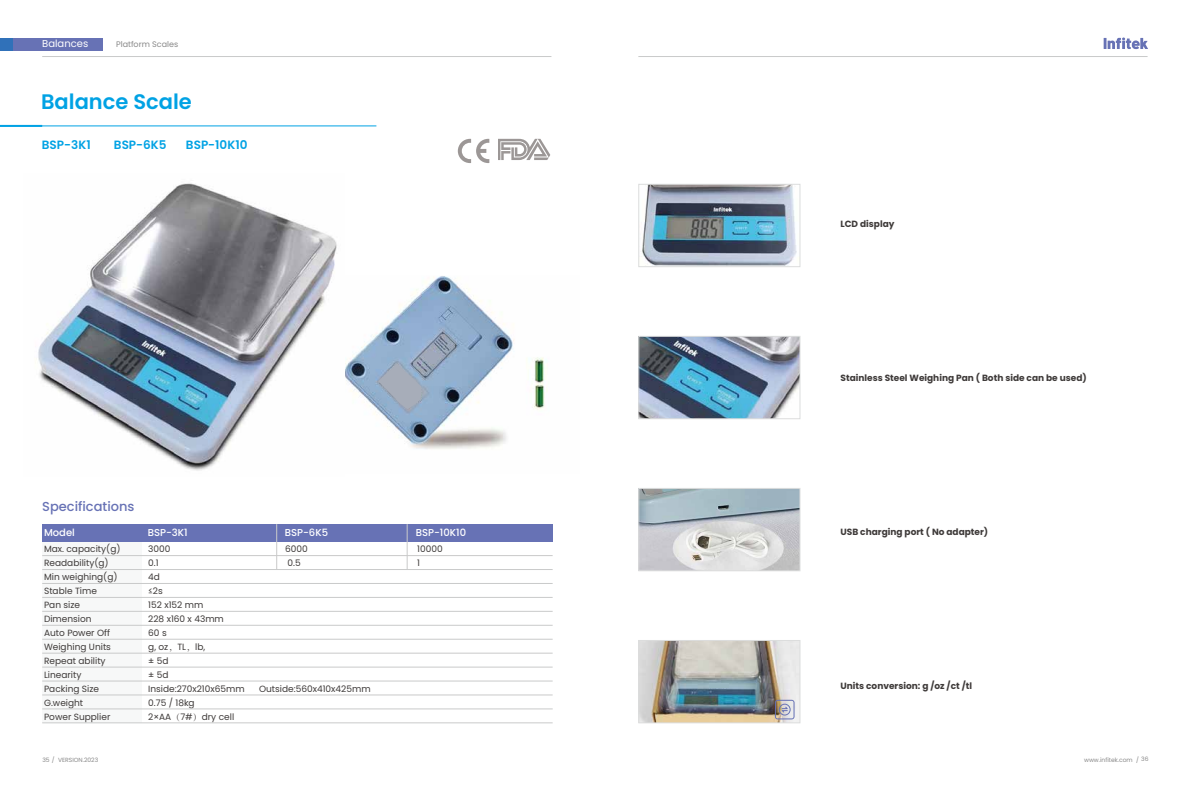
<style>
.page{position:relative;width:1191px;height:808px;background:#fff}
.page>*{position:absolute;margin:0;border:0;box-sizing:border-box;transform-origin:0 0}
.t1{font:600 21px "Poppins";color:#00a2e4}
.t2{font:500 13px "Poppins";color:#6772b5}
.t3{font:600 12px "Poppins";color:#00a2e4}
.t4{font:500 10px "Poppins";color:#fff}
.t5{font:10px "Poppins";color:#fff}
.t6{font:9px/14px "Poppins";color:#3e3a39}
.t7{font:700 9px "Poppins";color:#3e3a39}
.t8{font:8px "Poppins";color:#898989}
.t9{font:6px "Poppins";color:#898989}
.s1{font-family:"Adobe Song Std";font-weight:300}
</style>
<div class="page">
<img style="left:345px;top:276px;width:202px;height:173px">
<svg style="left:378px;top:351px;width:61px;height:62px;background:#99abc1"></svg>
<img style="left:38px;top:183px;width:299px;height:288px">
<div style="left:42px;top:524px;width:100px;height:199px;background:#f7f8f8"></div>
<div style="left:42px;top:524px;width:511px;height:18px;background:#6772b5"></div>
<hr style="left:42px;top:569px;width:510px;height:1px;background:#c9caca">
<hr style="left:42px;top:597px;width:510px;height:1px;background:#c9caca">
<hr style="left:42px;top:583px;width:510px;height:1px;background:#c9caca">
<hr style="left:42px;top:555px;width:510px;height:1px;background:#c9caca">
<hr style="left:42px;top:611px;width:510px;height:1px;background:#c9caca">
<hr style="left:42px;top:639px;width:510px;height:1px;background:#c9caca">
<hr style="left:42px;top:625px;width:510px;height:1px;background:#c9caca">
<hr style="left:42px;top:653px;width:510px;height:1px;background:#c9caca">
<hr style="left:42px;top:681px;width:510px;height:1px;background:#c9caca">
<hr style="left:42px;top:667px;width:510px;height:1px;background:#c9caca">
<hr style="left:42px;top:695px;width:510px;height:1px;background:#c9caca">
<hr style="left:42px;top:722px;width:510px;height:1px;background:#c9caca">
<hr style="left:42px;top:709px;width:511px;height:1px;background:#c9caca">
<hr style="left:276px;top:524px;width:1px;height:45px;background:#c9caca">
<hr style="left:407px;top:524px;width:1px;height:45px;background:#c9caca">
<img style="left:642px;top:186px;width:155px;height:79px">
<div style="left:638px;top:184px;width:162px;height:83px;border:1px solid #dcdddd"></div>
<img style="left:640px;top:338px;width:158px;height:79px">
<div style="left:638px;top:336px;width:162px;height:83px;border:1px solid #dcdddd"></div>
<img style="left:640px;top:490px;width:158px;height:79px">
<div style="left:638px;top:488px;width:162px;height:83px;border:1px solid #dcdddd"></div>
<img style="left:640px;top:642px;width:158px;height:79px">
<hr style="left:709px;top:684px;width:20px;height:4px;background:#9bb8c2">
<div style="left:638px;top:640px;width:162px;height:83px;border:1px solid #dcdddd"></div>
<svg style="left:775px;top:700px;width:19px;height:19px"></svg>
<div style="left:13px;top:38px;width:90px;height:13px;background:#6772b5"></div>
<div style="left:0;top:38px;width:12px;height:13px;background:#3071b9"></div>
<hr style="left:638px;top:56px;width:509px;height:1px;background:#c9caca">
<hr style="left:42px;top:56px;width:509px;height:1px;background:#c9caca">
<hr style="left:0;top:126px;width:376px;height:1px;background:#00a2e4">
<hr style="left:0;top:125px;width:42px;height:2px;background:#00a2e4">
<svg style="left:498px;top:139px;width:52px;height:21px"></svg>
<svg style="left:458px;top:139px;width:31px;height:24px"></svg>
<svg style="left:1103px;top:38px;width:45px;height:11px"></svg>
<p class="t5" style="left:42px;top:38px;width:47px">Balances</p>
<p class="t8" style="left:116px;top:40px;width:64px">Platform Scales</p>
<h1 class="t1" style="left:41px;top:90px;width:152px">Balance Scale</h1>
<h3 class="t3" style="left:42px;top:138px;width:50px">BSP-3K1</h3>
<h3 class="t3" style="left:114px;top:138px;width:54px">BSP-6K5</h3>
<h3 class="t3" style="left:186px;top:138px;width:63px">BSP-10K10</h3>
<h2 class="t2" style="left:42px;top:499px;width:94px">Specifications</h2>
<p class="t4" style="left:44px;top:527px;width:32px">Model</p>
<p class="t4" style="left:148px;top:527px;width:41px">BSP-3K1</p>
<p class="t4" style="left:285px;top:527px;width:45px">BSP-6K5</p>
<p class="t4" style="left:416px;top:527px;width:52px">BSP-10K10</p>
<p class="t6" style="left:44px;top:542px;width:78px">Max. capacity(g)<br>Readability(g)<br>Min weighing(g)<br>Stable Time<br>Pan size<br>Dimension<br>Auto Power Off<br>Weighing Units<br>Repeat ability<br>Linearity<br>Packing Size<br>G.weight<br>Power Supplier</p>
<p class="t6" style="left:148px;top:542px;width:24px">3000</p>
<p class="t6" style="left:285px;top:542px;width:24px">6000</p>
<p class="t6" style="left:417px;top:542px;width:27px">10000</p>
<p class="t6" style="left:148px;top:556px;width:12px">0.1</p>
<p class="t6" style="left:288px;top:556px;width:15px">0.5</p>
<p class="t6" style="left:417px;top:556px;width:4px">1</p>
<p class="t6" style="left:148px;top:570px;width:98px">4d<br>≤2s<br>152 x152 mm<br>228 x160 x 43mm<br>60 s<br>g, oz<span class="s1">，</span>TL<span class="s1">，</span>lb,<br>± 5d<br>± 5d<br>Inside:270x210x65mm</p>
<p class="t6" style="left:259px;top:682px;width:113px">Outside:560x410x425mm</p>
<p class="t6" style="left:148px;top:696px;width:87px">0.75 / 18kg<br>2×AA<span class="s1">（</span>7#<span class="s1">）</span>dry cell</p>
<p class="t7" style="left:840px;top:219px;width:55px">LCD display</p>
<p class="t7" style="left:840px;top:373px;width:248px">Stainless Steel Weighing Pan ( Both side can be used)</p>
<p class="t7" style="left:840px;top:527px;width:149px">USB charging port ( No adapter)</p>
<p class="t7" style="left:840px;top:681px;width:133px">Units conversion: g /oz /ct /tl</p>
<p class="t9" style="left:42px;top:756px;width:57px">35 / VERSION.2023</p>
<p class="t9" style="left:1084px;top:756px;width:66px">www.infitek.com / 36</p>
</div>
